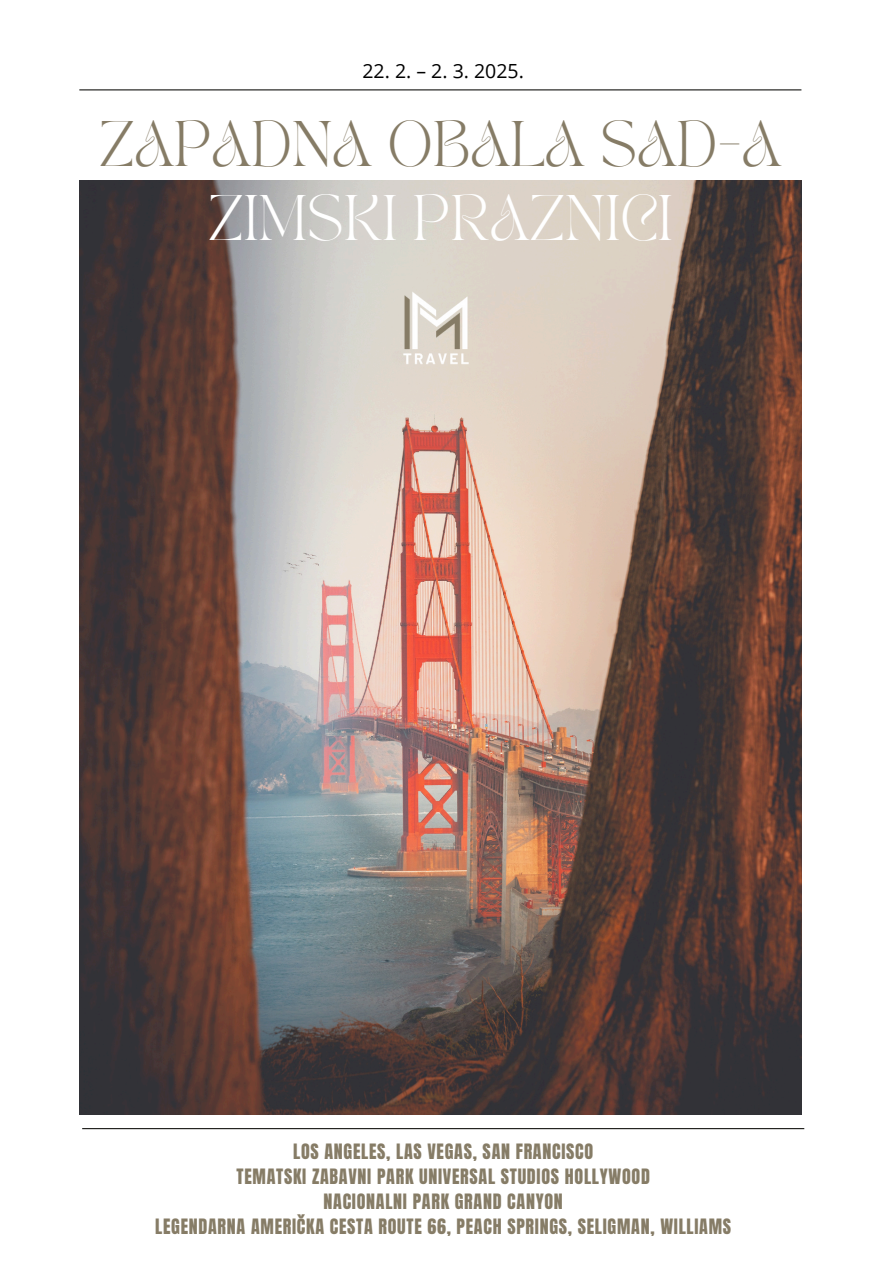
<style>
.page{position:relative;width:894px;height:1264px;background:#fff}
.page>*{position:absolute;margin:0;border:0;box-sizing:border-box;transform-origin:0 0}
.t1{font:45px/74.2px "TAN PEARL Regular";color:#867c66;text-align:center}
.t2{font:19.5px "Open Sans";color:#000}
.t3{font:18px "Anton";letter-spacing:.04em;color:#867c66}
.s1{color:#fff}
</style>
<div class="page">
<img style="left:79px;top:180px;width:721px;height:934px">
<hr style="left:82px;top:1128px;width:722px;height:1px;background:#171714">
<img style="left:392px;top:289px;width:82px;height:82px">
<hr style="left:79px;top:89px;width:722px;height:1px;background:#171714">
<p class="t2" style="left:362px;top:57px;width:163px">22. 2. – 2. 3. 2025.</p>
<p class="t1" style="left:99px;top:111px;width:683px">ZAPADNA OBALA SAD-A<br><span class="s1">ZIMSKI PRAZNICI</span></p>
<p class="t3" style="left:293px;top:1138px;width:301px">LOS ANGELES, LAS VEGAS, SAN FRANCISCO</p>
<h1 class="t3" style="left:236px;top:1163px;width:414px">TEMATSKI ZABAVNI PARK UNIVERSAL STUDIOS HOLLYWOOD</h1>
<p class="t3" style="left:323px;top:1188px;width:241px">NACIONALNI PARK GRAND CANYON</p>
<p class="t3" style="left:155px;top:1213px;width:577px">LEGENDARNA AMERIČKA CESTA ROUTE 66, PEACH SPRINGS, SELIGMAN, WILLIAMS</p>
</div>
